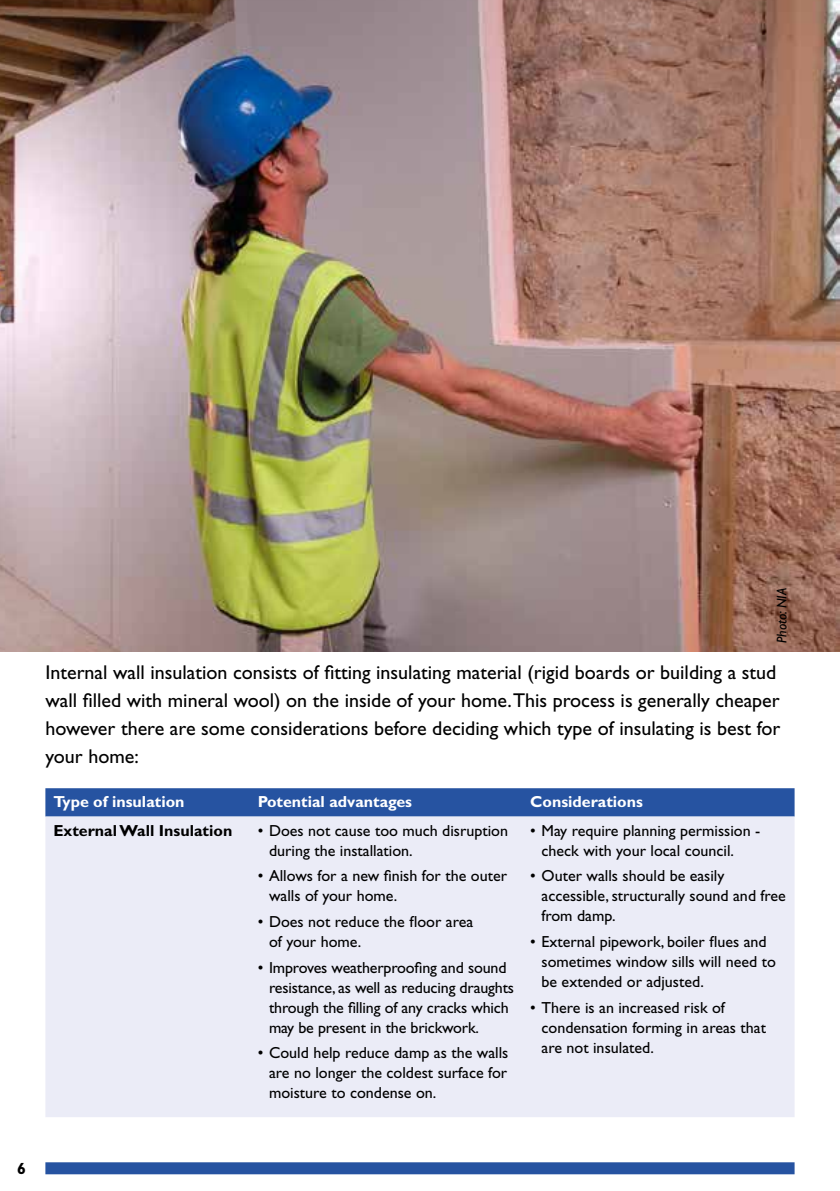
<style>
.page{position:relative;width:840px;height:1191px;background:#fff}
.page>*{position:absolute;margin:0;border:0;box-sizing:border-box;transform-origin:0 0}
.t1{font:20px/28px "Gill Sans Std";color:#000}
.t2{font:16px/20px "Gill Sans Std";color:#000}
.t3{font:700 16px "Gill Sans Std";color:#fff}
.t4{font:700 16px "Gill Sans Std";color:#000}
.t5{font:italic 14px "Gill Sans Std";color:#000}
</style>
<div class="page">
<div style="left:45px;top:1162px;width:749px;height:12px;background:#2653a1"></div>
<img style="left:0;top:0;width:839px;height:651px">
<div style="left:45px;top:788px;width:749px;height:28px;background:#2653a1"></div>
<div style="left:45px;top:816px;width:749px;height:301px;background:#ebecf7"></div>
<p class="t5" style="left:773px;top:643px;width:57px;rotate:-90deg">Photo: NIA</p>
<p class="t1" style="left:45px;top:658px;width:736px">Internal wall insulation consists of fitting insulating material (rigid boards or building a stud wall filled with mineral wool) on the inside of your home.This process is generally cheaper however there are some considerations before deciding which type of insulating is best for your home:</p>
<p class="t3" style="left:53px;top:792px;width:132px">Type of insulation</p>
<p class="t3" style="left:257px;top:792px;width:156px">Potential advantages</p>
<p class="t3" style="left:530px;top:792px;width:114px">Considerations</p>
<p class="t4" style="left:53px;top:820px;width:180px">External Wall Insulation</p>
<p class="t2" style="left:269px;top:820px;width:240px;text-indent:-11px">• Does not cause too much disruption during the installation.</p>
<p class="t2" style="left:269px;top:866px;width:239px;text-indent:-11px">• Allows for a new finish for the outer walls of your home.</p>
<p class="t2" style="left:269px;top:911px;width:205px;text-indent:-11px">• Does not reduce the floor area of your home.</p>
<p class="t2" style="left:269px;top:957px;width:246px;text-indent:-11px">• Improves weatherproofing and sound resistance, as well as reducing draughts through the filling of any cracks which may be present in the brickwork.</p>
<p class="t2" style="left:269px;top:1043px;width:241px;text-align:justify;text-indent:-11px">• Could help reduce damp as the walls are no longer the coldest surface for moisture to condense on.</p>
<p class="t2" style="left:541px;top:820px;width:220px;text-indent:-11px">• May require planning permission - check with your local council.</p>
<p class="t2" style="left:541px;top:866px;width:246px;text-indent:-11px">• Outer walls should be easily accessible, structurally sound and free from damp.</p>
<p class="t2" style="left:541px;top:931px;width:236px;text-indent:-11px">• External pipework, boiler flues and sometimes window sills will need to be extended or adjusted.</p>
<p class="t2" style="left:541px;top:997px;width:226px;text-indent:-11px">• There is an increased risk of condensation forming in areas that are not insulated.</p>
<p class="t4" style="left:17px;top:1158px;width:10px">6</p>
</div>
